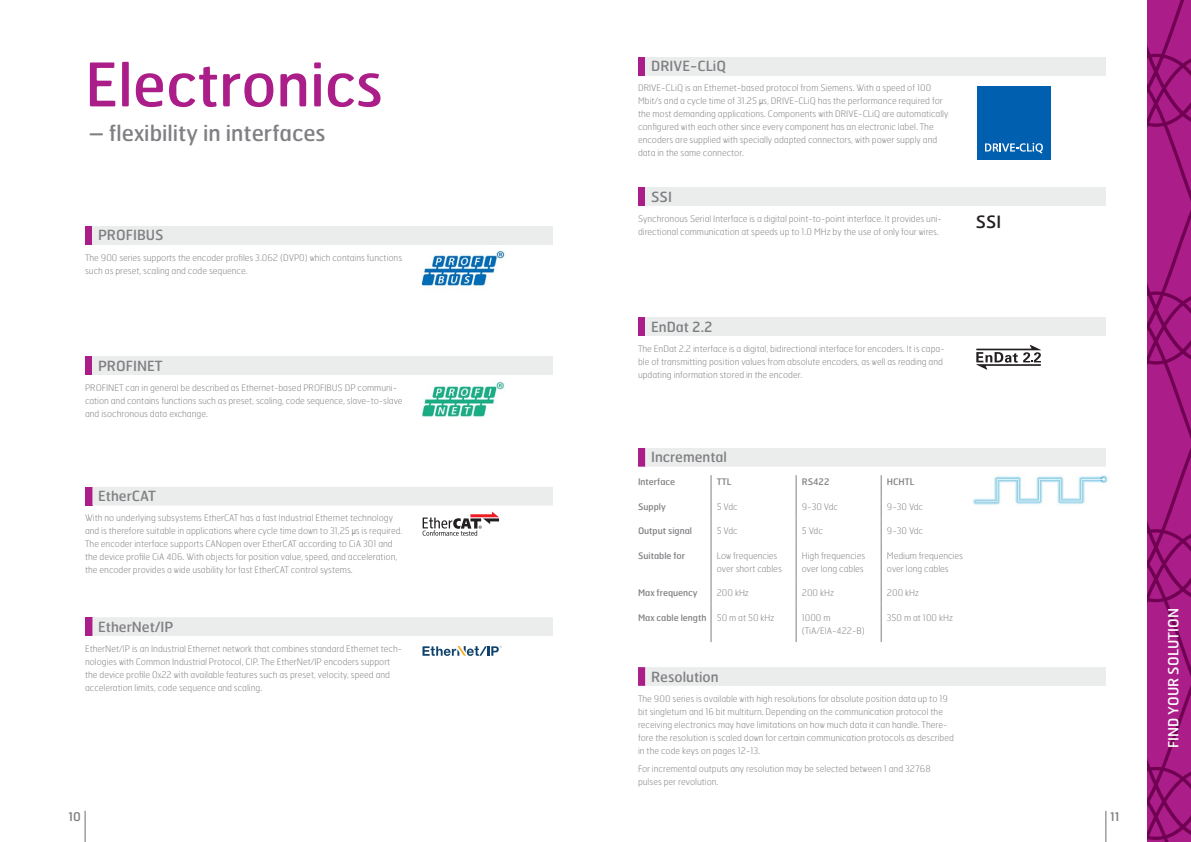
<style>
.page{position:relative;width:1191px;height:842px;background:#fff}
.page>*{position:absolute;margin:0;border:0;box-sizing:border-box;transform-origin:0 0}
.t1{font:60px "Hermes";color:#ab1d88}
.t2{font:22px "Hermes";color:#807f83}
.t3{font:17px "Hermes";color:#231f20}
.t4{font:14px "Hermes";color:#807f83}
.t5{font:14px "Hermes";color:#fff}
.t6{font:12px "Hermes";color:#807f83}
.t7{font:100 9px/13px "Hermes";color:#807f83}
.t8{font:9px "Hermes";color:#807f83}
.s1{font-family:"Arial Narrow";font-weight:400}
.s2{font-weight:100}
</style>
<div class="page">
<hr style="left:85px;top:811px;width:1px;height:31px;background:#6d6e70">
<hr style="left:1105px;top:811px;width:1px;height:31px;background:#6d6e70">
<svg style="left:1148px;top:0;width:43px;height:842px;background:#a1187f"></svg>
<svg style="left:638px;top:448px;width:7px;height:238px"></svg>
<svg style="left:645px;top:448px;width:461px;height:238px"></svg>
<svg style="left:796px;top:475px;width:1px;height:68px"></svg>
<svg style="left:881px;top:475px;width:1px;height:68px"></svg>
<hr style="left:796px;top:543px;width:1px;height:37px;background:#807f83">
<hr style="left:881px;top:543px;width:1px;height:37px;background:#807f83">
<svg style="left:796px;top:580px;width:1px;height:25px"></svg>
<svg style="left:881px;top:580px;width:1px;height:25px"></svg>
<hr style="left:796px;top:605px;width:1px;height:37px;background:#807f83">
<hr style="left:881px;top:605px;width:1px;height:37px;background:#807f83">
<svg style="left:711px;top:475px;width:1px;height:68px"></svg>
<hr style="left:711px;top:543px;width:1px;height:37px;background:#807f83">
<svg style="left:711px;top:580px;width:1px;height:25px"></svg>
<hr style="left:711px;top:605px;width:1px;height:37px;background:#807f83">
<img style="left:972px;top:474px;width:136px;height:32px">
<div style="left:85px;top:226px;width:7px;height:19px;background:#ab1d88"></div>
<div style="left:92px;top:226px;width:461px;height:19px;background:#ebecec"></div>
<div style="left:85px;top:356px;width:7px;height:19px;background:#ab1d88"></div>
<div style="left:92px;top:356px;width:461px;height:19px;background:#ebecec"></div>
<div style="left:85px;top:487px;width:7px;height:18px;background:#ab1d88"></div>
<div style="left:92px;top:487px;width:461px;height:18px;background:#ebecec"></div>
<div style="left:85px;top:617px;width:7px;height:19px;background:#ab1d88"></div>
<div style="left:92px;top:617px;width:461px;height:19px;background:#ebecec"></div>
<img style="left:420px;top:381px;width:85px;height:36px">
<img style="left:421px;top:250px;width:84px;height:37px">
<svg style="left:976px;top:345px;width:65px;height:25px"></svg>
<div style="left:976px;top:86px;width:74px;height:74px;background:#0060af"></div>
<svg style="left:985px;top:143px;width:58px;height:11px"></svg>
<div style="left:638px;top:57px;width:7px;height:18px;background:#ab1d88"></div>
<div style="left:645px;top:57px;width:461px;height:18px;background:#ebecec"></div>
<div style="left:638px;top:187px;width:7px;height:19px;background:#ab1d88"></div>
<div style="left:645px;top:187px;width:461px;height:19px;background:#ebecec"></div>
<div style="left:638px;top:318px;width:7px;height:18px;background:#ab1d88"></div>
<div style="left:645px;top:318px;width:461px;height:18px;background:#ebecec"></div>
<svg style="left:422px;top:646px;width:79px;height:10px"></svg>
<svg style="left:422px;top:512px;width:77px;height:24px"></svg>
<h1 class="t1" style="left:85px;top:56px;width:300px">Electronics</h1>
<h2 class="t2" style="left:89px;top:123px;width:239px">– flexibility in interfaces</h2>
<h3 class="t4" style="left:98px;top:229px;width:67px">PROFIBUS</h3>
<p class="t7" style="left:85px;top:251px;width:319px">The 900 series supports the encoder profiles 3.062 (DVP0) which contains functions such as preset, scaling and code sequence.</p>
<h3 class="t4" style="left:98px;top:359px;width:66px">PROFINET</h3>
<p class="t7" style="left:85px;top:382px;width:319px">PROFINET can in general be described as Ethernet-based PROFIBUS DP communi&shy;cation and contains functions such as preset, scaling, code sequence, slave-to-slave and isochronous data exchange.</p>
<h3 class="t4" style="left:98px;top:489px;width:59px">EtherCAT</h3>
<p class="t7" style="left:85px;top:512px;width:319px">With no underlying subsystems EtherCAT has a fast Industrial Ethernet technology and is therefore suitable in applications where cycle time down to 31,25 <span class="s1">μ</span>s is required.<br>The encoder interface supports CANopen over EtherCAT according to CiA 301 and the device profile CiA 406. With objects for position value, speed, and acceleration, the encoder provides a wide usability for fast EtherCAT control systems.</p>
<h3 class="t4" style="left:98px;top:620px;width:77px">EtherNet/IP</h3>
<p class="t7" style="left:85px;top:643px;width:319px">EtherNet/IP is an Industrial Ethernet network that combines standard Ethernet tech&shy;nologies with Common Industrial Protocol, CIP. The EtherNet/IP encoders support the device profile 0x22 with available features such as preset, velocity, speed and acceleration limits, code sequence and scaling.</p>
<h3 class="t4" style="left:651px;top:59px;width:76px">DRIVE-CLiQ</h3>
<p class="t7" style="left:638px;top:82px;width:312px">DRIVE-CLiQ is an Ethernet-based protocol from Siemens. With a speed of 100<br>Mbit/s and a cycle time of 31.25 <span class="s1">μ</span>s, DRIVE-CLiQ has the performance required for the most demanding applications. Components with DRIVE-CLiQ are automatically configured with each other since every component has an electronic label. The encoders are supplied with specially adapted connectors, with power supply and data in the same connector.</p>
<h3 class="t4" style="left:651px;top:190px;width:22px">SSI</h3>
<p class="t7" style="left:638px;top:213px;width:305px">Synchronous Serial Interface is a digital point-to-point interface. It provides uni&shy;directional communication at speeds up to 1.0 MHz by the use of only four wires.</p>
<h3 class="t3" style="left:975px;top:214px;width:27px">SSI</h3>
<h3 class="t4" style="left:651px;top:320px;width:63px">EnDat 2.2</h3>
<p class="t7" style="left:638px;top:343px;width:308px">The EnDat 2.2 interface is a digital, bidirectional interface for encoders. It is capa&shy;ble of transmitting position values from absolute encoders, as well as reading and updating information stored in the encoder.</p>
<h3 class="t4" style="left:651px;top:451px;width:77px">Incremental</h3>
<p class="t8" style="left:638px;top:478px;width:39px">Interface</p>
<p class="t8" style="left:716px;top:478px;width:16px">TTL</p>
<p class="t8" style="left:801px;top:478px;width:29px">RS422</p>
<p class="t8" style="left:887px;top:478px;width:29px">HCHTL</p>
<p class="t8" style="left:638px;top:502px;width:29px">Supply</p>
<p class="t7" style="left:716px;top:501px;width:23px">5 Vdc</p>
<p class="t7" style="left:801px;top:501px;width:38px">9-30 Vdc</p>
<p class="t7" style="left:887px;top:501px;width:38px">9-30 Vdc</p>
<p class="t8" style="left:638px;top:527px;width:56px">Output signal</p>
<p class="t7" style="left:716px;top:525px;width:23px">5 Vdc</p>
<p class="t7" style="left:801px;top:525px;width:23px">5 Vdc</p>
<p class="t7" style="left:887px;top:525px;width:38px">9-30 Vdc</p>
<p class="t8" style="left:638px;top:551px;width:49px">Suitable for</p>
<p class="t7" style="left:716px;top:549px;width:67px">Low frequencies over short cables</p>
<p class="t7" style="left:801px;top:549px;width:65px">High frequencies over long cables</p>
<p class="t7" style="left:887px;top:549px;width:78px">Medium frequencies over long cables</p>
<p class="t8" style="left:638px;top:589px;width:61px">Max frequency</p>
<p class="t7" style="left:716px;top:587px;width:34px">200 kHz</p>
<p class="t7" style="left:801px;top:587px;width:34px">200 kHz</p>
<p class="t7" style="left:887px;top:587px;width:34px">200 kHz</p>
<p class="t8" style="left:638px;top:613px;width:138px">Max cable length <span class="s2">50 m at 50 kHz</span></p>
<p class="t7" style="left:801px;top:611px;width:65px">1000 m (TiA/EIA-422-B)</p>
<p class="t7" style="left:887px;top:611px;width:68px">350 m at 100 kHz</p>
<h3 class="t4" style="left:651px;top:670px;width:69px">Resolution</h3>
<p class="t7" style="left:638px;top:692px;width:317px">The 900 series is available with high resolutions for absolute position data up to 19 bit singleturn and 16 bit multiturn. Depending on the communication protocol the receiving electronics may have limitations on how much data it can handle. There&shy;fore the resolution is scaled down for certain communication protocols as described in the code keys on pages 12-13.</p>
<p class="t7" style="left:638px;top:763px;width:294px">For incremental outputs any resolution may be selected between 1 and 32768 pulses per revolution.</p>
<h3 class="t6" style="left:68px;top:811px;width:14px">10</h3>
<h3 class="t6" style="left:1110px;top:811px;width:11px">11</h3>
<h3 class="t5" style="left:1166px;top:748px;width:142px;rotate:-90deg">FIND YOUR SOLUTION</h3>
</div>
